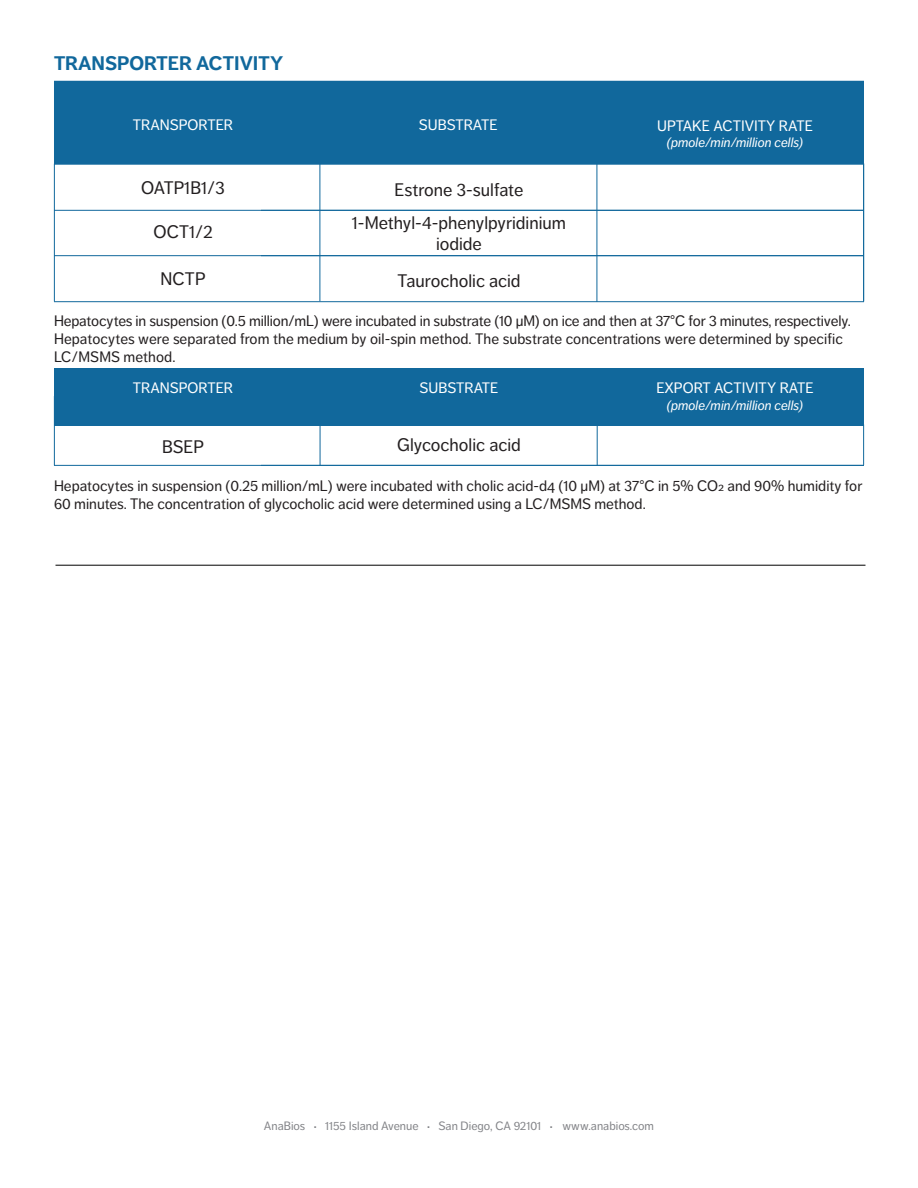
<style>
.page{position:relative;width:918px;height:1188px;background:#fff}
.page>*{position:absolute;margin:0;border:0;box-sizing:border-box;transform-origin:0 0}
.t1{font:700 19.5px "Dagny Pro";color:#11689c}
.t2{font:18px/21.6px "Dagny Pro";color:#231f20;text-align:center}
.t3{font:15px/18px "Dagny Pro";color:#231f20}
.t4{font:15px "Dagny Pro";color:#fff}
.t5{font:italic 13.5px "Dagny Pro";color:#fff}
.t6{font:12px "Dagny Pro";color:#838488}
</style>
<div class="page">
<div style="left:52px;top:79px;width:814px;height:87px;background:#11689c;border:2px solid #fff"></div>
<hr style="left:320px;top:163px;width:1px;height:138px;background:#11689c">
<hr style="left:597px;top:162px;width:1px;height:140px;background:#11689c">
<hr style="left:54px;top:210px;width:810px;height:1px;background:#11689c">
<hr style="left:54px;top:255px;width:810px;height:1px;background:#11689c">
<hr style="left:54px;top:301px;width:810px;height:1px;background:#11689c">
<div style="left:54px;top:368px;width:810px;height:58px;background:#11689c"></div>
<hr style="left:320px;top:423px;width:1px;height:42px;background:#11689c">
<hr style="left:597px;top:423px;width:1px;height:42px;background:#11689c">
<hr style="left:54px;top:396px;width:1px;height:69px;background:#11689c">
<hr style="left:54px;top:465px;width:810px;height:1px;background:#11689c">
<hr style="left:863px;top:424px;width:1px;height:41px;background:#11689c">
<hr style="left:56px;top:565px;width:810px;height:1px;background:#000">
<hr style="left:54px;top:164px;width:1px;height:138px;background:#11689c">
<hr style="left:863px;top:163px;width:1px;height:138px;background:#11689c">
<p class="t1" style="left:54px;top:52px;width:231px">TRANSPORTER ACTIVITY</p>
<p class="t4" style="left:133px;top:117px;width:102px">TRANSPORTER</p>
<p class="t4" style="left:419px;top:116px;width:80px">SUBSTRATE</p>
<p class="t4" style="left:657px;top:117px;width:157px">UPTAKE ACTIVITY RATE</p>
<p class="t5" style="left:667px;top:134px;width:138px">(pmole/min/million cells)</p>
<p class="t2" style="left:141px;top:177px;width:85px">OATP1B1/3</p>
<p class="t2" style="left:153px;top:221px;width:61px">OCT1/2</p>
<p class="t2" style="left:160px;top:268px;width:47px">NCTP</p>
<p class="t2" style="left:395px;top:179px;width:130px">Estrone 3-sulfate</p>
<p class="t2" style="left:352px;top:212px;width:216px">1-Methyl-4-phenylpyridinium iodide</p>
<p class="t2" style="left:397px;top:270px;width:125px">Taurocholic acid</p>
<p class="t3" style="left:54px;top:312px;width:798px">Hepatocytes in suspension (0.5 million/mL) were incubated in substrate (10 µM) on ice and then at 37°C for 3 minutes, respectively.<br>Hepatocytes were separated from the medium by oil-spin method. The substrate concentrations were determined by specific<br>LC/MSMS method.</p>
<p class="t4" style="left:133px;top:379px;width:102px">TRANSPORTER</p>
<p class="t4" style="left:420px;top:379px;width:80px">SUBSTRATE</p>
<p class="t4" style="left:656px;top:380px;width:159px">EXPORT ACTIVITY RATE</p>
<p class="t5" style="left:667px;top:397px;width:138px">(pmole/min/million cells)</p>
<p class="t2" style="left:162px;top:436px;width:43px">BSEP</p>
<p class="t2" style="left:397px;top:434px;width:125px">Glycocholic acid</p>
<p class="t3" style="left:54px;top:477px;width:810px">Hepatocytes in suspension (0.25 million/mL) were incubated with cholic acid-d4 (10 µM) at 37°C in 5% CO2 and 90% humidity for<br>60 minutes. The concentration of glycocholic acid were determined using a LC/MSMS method.</p>
<p class="t6" style="left:264px;top:1119px;width:392px">AnaBios <sup>.</sup> 1155 Island Avenue <sup>.</sup> San Diego, CA 92101 <sup>.</sup> www.anabios.com</p>
</div>
